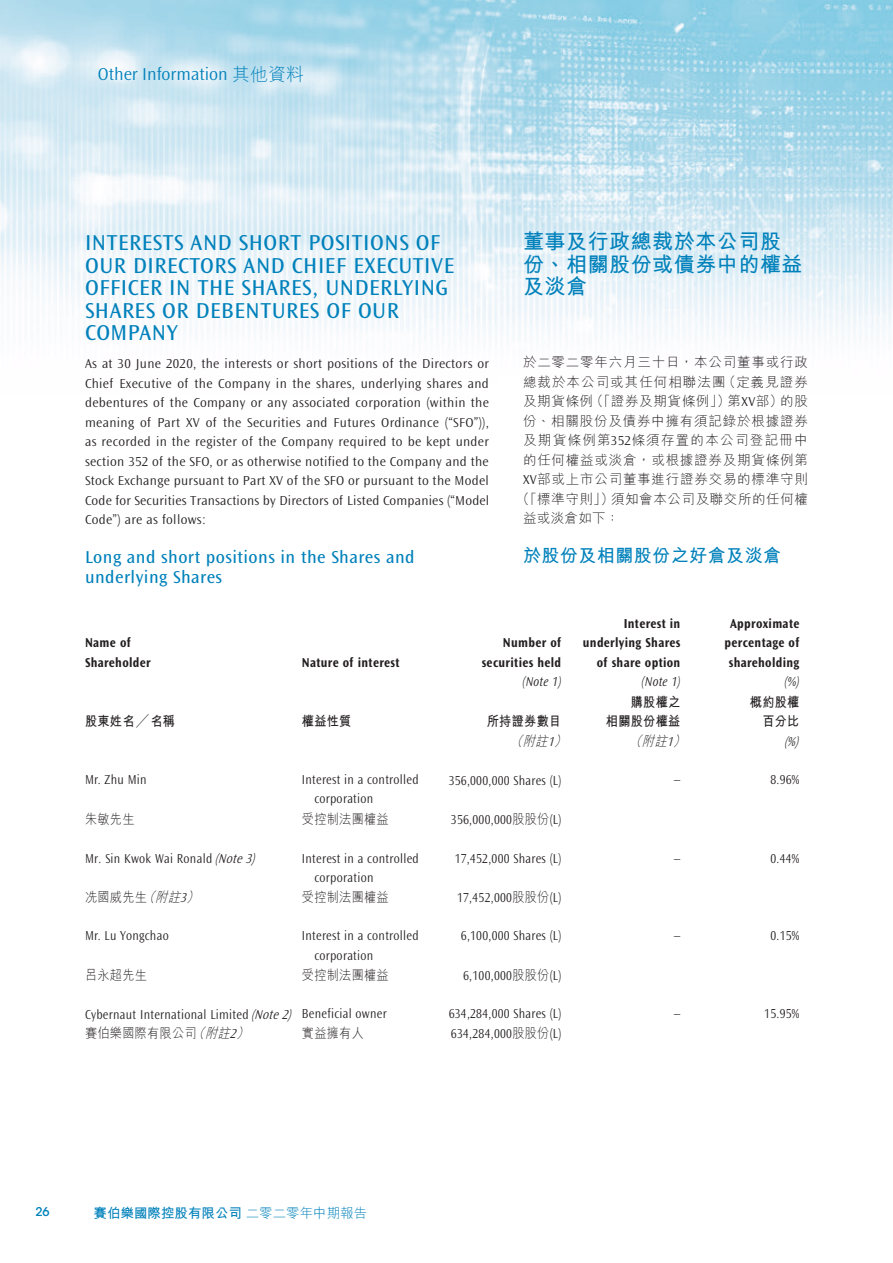
<style>
.page{position:relative;width:893px;height:1263px;background:#fff}
.page>*{position:absolute;margin:0;border:0;box-sizing:border-box;transform-origin:0 0}
.t1{font:22.5px/22.5px "Ocean Sans Std";letter-spacing:.025em;color:#0081bb}
.t2{font:700 21px/22.5px "M Hei HK";letter-spacing:.025em;color:#0081bb}
.t3{font:18px/19.5px "Ocean Sans Std";letter-spacing:.025em;color:#0081bb}
.t4{font:300 18px "Ocean Sans Std";color:#0081bb}
.t5{font:700 18px "M Hei HK";letter-spacing:.025em;color:#0081bb}
.t6{font:300 13.5px/19.5px "Ocean Sans Std";letter-spacing:.025em;color:#231f20;text-align:justify}
.t7{font:300 13.5px/19.5px "Ocean Sans Std";letter-spacing:.025em;color:#231f20;scale:.9 1}
.t8{font:300 13.5px "M Hei HK";letter-spacing:.06em;color:#231f20}
.t9{font:700 13.5px/19.5px "Ocean Sans Std";letter-spacing:.025em;color:#231f20;text-align:right;scale:.9 1}
.t10{font:700 13.5px/19.5px "M Hei HK";letter-spacing:.025em;color:#231f20;scale:.9 1}
.t11{font:300 13.5px "M Hei HK";letter-spacing:.025em;color:#231f20;scale:.9 1}
.t12{font:300 13.5px "M Hei HK";letter-spacing:.06em;color:#231f20;scale:.9 1}
.t13{font:300 13.5px "M Hei HK";letter-spacing:.1em;color:#231f20}
.t14{font:700 13.5px "M Hei HK";color:#0081bb}
.t15{font:italic 300 13.5px "Ocean Sans Std";letter-spacing:.025em;color:#231f20;scale:.9 1}
.t16{font:italic 300 13.5px "M Hei HK";color:#231f20;scale:.9 1}
.t17{font:italic 300 13.5px "Ocean Sans Std";color:#231f20;scale:.9 1}
.t18{font:500 12px "ITC Avant Garde Std";color:#0081bb}
.s1{font-family:"M Hei HK"}
.s2{font-family:"Ocean Sans Std"}
.s3{font-weight:300;font-style:italic}
.s4{font-family:"Ocean Sans Std";font-weight:300;font-style:italic}
.s5{font-style:italic}
.s6{font-family:"Ocean Sans Std";font-style:italic}
.s7{font-weight:300}
</style>
<div class="page">
<img style="left:0;top:0;width:893px;height:341px">
<h3 class="t4" style="left:98px;top:64px;width:208px">Other Information <span class="s1">其他資料</span></h3>
<h1 class="t1" style="left:85px;top:232px;width:371px">INTERESTS AND SHORT POSITIONS OF<br>OUR DIRECTORS AND CHIEF EXECUTIVE<br>OFFICER IN THE SHARES, UNDERLYING<br>SHARES OR DEBENTURES OF OUR<br>COMPANY</h1>
<p class="t6" style="left:85px;top:354px;width:406px">As at 30 June 2020, the interests or short positions of the Directors or Chief Executive of the Company in the shares, underlying shares and debentures of the Company or any associated corporation (within the meaning of Part XV of the Securities and Futures Ordinance (“SFO”)), as recorded in the register of the Company required to be kept under section 352 of the SFO, or as otherwise notified to the Company and the Stock Exchange pursuant to Part XV of the SFO or pursuant to the Model Code for Securities Transactions by Directors of Listed Companies (“Model Code”) are as follows:</p>
<h3 class="t3" style="left:85px;top:548px;width:331px">Long and short positions in the Shares and underlying Shares</h3>
<h2 class="t2" style="left:523px;top:229px;width:281px">董事及行政總裁於本公司股份、相關股份或債券中的權益及淡倉</h2>
<p class="t8" style="left:523px;top:353px;width:286px">於二零二零年六月三十日，本公司董事或行政</p>
<p class="t8" style="left:523px;top:372px;width:286px">總裁於本公司或其任何相聯法團（定義見證券</p>
<p class="t8" style="left:523px;top:392px;width:286px">及期貨條例（「證券及期貨條例」）第<span class="s2">XV</span>部）的股</p>
<p class="t8" style="left:523px;top:411px;width:286px">份、相關股份及債券中擁有須記錄於根據證券</p>
<p class="t13" style="left:523px;top:431px;width:286px">及期貨條例第<span class="s2">352</span>條須存置的本公司登記冊中</p>
<p class="t8" style="left:523px;top:450px;width:286px">的任何權益或淡倉，或根據證券及期貨條例第</p>
<p class="t8" style="left:523px;top:470px;width:286px"><span class="s2">XV</span>部或上市公司董事進行證券交易的標準守則</p>
<p class="t8" style="left:516px;top:489px;width:293px">（「標準守則」）須知會本公司及聯交所的任何權</p>
<p class="t8" style="left:523px;top:509px;width:98px">益或淡倉如下：</p>
<h3 class="t5" style="left:523px;top:542px;width:260px">於股份及相關股份之好倉及淡倉</h3>
<p class="t9" style="left:85px;top:633px;width:75px;text-align:left">Name of<br>Shareholder</p>
<p class="t9" style="left:302px;top:653px;width:110px">Nature of interest</p>
<p class="t9" style="left:482px;top:633px;width:90px">Number of securities held</p>
<p class="t15" style="left:522px;top:675px;width:45px">(Note 1)</p>
<p class="t10" style="left:85px;top:710px;width:101px">股東姓名╱名稱</p>
<p class="t10" style="left:302px;top:710px;width:57px">權益性質</p>
<p class="t10" style="left:510px;top:710px;width:69px;text-indent:-24px">所持證券數目<span class="s3">（附註</span><span class="s4">1</span><span class="s3">）</span></p>
<p class="t9" style="left:583px;top:614px;width:110px">Interest in underlying Shares of share option</p>
<p class="t15" style="left:642px;top:675px;width:45px">(Note 1)</p>
<p class="t10" style="left:631px;top:691px;width:57px">購股權之</p>
<p class="t10" style="left:606px;top:710px;width:84px">相關股份權益</p>
<p class="t16" style="left:629px;top:731px;width:69px">（附註<span class="s2">1</span>）</p>
<p class="t9" style="left:725px;top:614px;width:85px;text-align:center">Approximate percentage of shareholding</p>
<p class="t15" style="left:785px;top:675px;width:18px">(%)</p>
<p class="t10" style="left:750px;top:691px;width:57px;text-align:right">概約股權百分比</p>
<p class="t17" style="left:784px;top:734px;width:22px">(%)</p>
<p class="t7" style="left:85px;top:770px;width:70px">Mr. Zhu Min</p>
<p class="t7" style="left:314px;top:770px;width:117px;text-indent:-12px">Interest in a controlled corporation</p>
<p class="t7" style="left:449px;top:770px;width:127px">356,000,000 Shares (L)</p>
<p class="t7" style="left:674px;top:770px;width:8px">–</p>
<p class="t7" style="left:770px;top:770px;width:34px">8.96%</p>
<p class="t12" style="left:85px;top:809px;width:56px">朱敏先生</p>
<p class="t11" style="left:302px;top:809px;width:98px">受控制法團權益</p>
<p class="t7" style="left:451px;top:809px;width:124px">356,000,000<span class="s1">股股份</span>(L)</p>
<p class="t7" style="left:85px;top:848px;width:194px">Mr. Sin Kwok Wai Ronald <span class="s5">(Note3)</span></p>
<p class="t7" style="left:314px;top:848px;width:118px;text-indent:-12px">Interest in a controlled corporation</p>
<p class="t7" style="left:455px;top:848px;width:120px">17,452,000 Shares (L)</p>
<p class="t7" style="left:674px;top:848px;width:8px">–</p>
<p class="t7" style="left:770px;top:848px;width:34px">0.44%</p>
<p class="t12" style="left:85px;top:887px;width:133px">冼國威先生<span class="s5">（附註</span><span class="s6">3</span><span class="s5">）</span></p>
<p class="t11" style="left:302px;top:887px;width:98px">受控制法團權益</p>
<p class="t7" style="left:457px;top:887px;width:117px">17,452,000<span class="s1">股股份</span>(L)</p>
<p class="t7" style="left:85px;top:926px;width:95px">Mr. Lu Yongchao</p>
<p class="t7" style="left:314px;top:926px;width:117px;text-indent:-12px">Interest in a controlled corporation</p>
<p class="t7" style="left:461px;top:926px;width:113px">6,100,000 Shares (L)</p>
<p class="t7" style="left:674px;top:926px;width:8px">–</p>
<p class="t7" style="left:770px;top:926px;width:34px">0.15%</p>
<p class="t12" style="left:85px;top:965px;width:70px">呂永超先生</p>
<p class="t11" style="left:302px;top:965px;width:98px">受控制法團權益</p>
<p class="t7" style="left:463px;top:965px;width:111px">6,100,000<span class="s1">股股份</span>(L)</p>
<p class="t7" style="left:85px;top:1004px;width:337px">Cybernaut International Limited <span class="s5">(Note2)</span> Beneficial owner</p>
<p class="t7" style="left:449px;top:1004px;width:127px">634,284,000 Shares (L)</p>
<p class="t7" style="left:674px;top:1004px;width:8px">–</p>
<p class="t7" style="left:764px;top:1004px;width:41px">15.95%</p>
<p class="t11" style="left:85px;top:1024px;width:188px">賽伯樂國際有限公司<span class="s5">（附註</span><span class="s6">2</span><span class="s5">）</span></p>
<p class="t12" style="left:302px;top:1024px;width:70px">實益擁有人</p>
<p class="t7" style="left:451px;top:1024px;width:124px">634,284,000<span class="s1">股股份</span>(L)</p>
<p class="t18" style="left:35px;top:1204px;width:16px">26</p>
<p class="t14" style="left:94px;top:1203px;width:275px">賽伯樂國際控股有限公司 <span class="s7">二零二零年中期報告</span></p>
</div>
